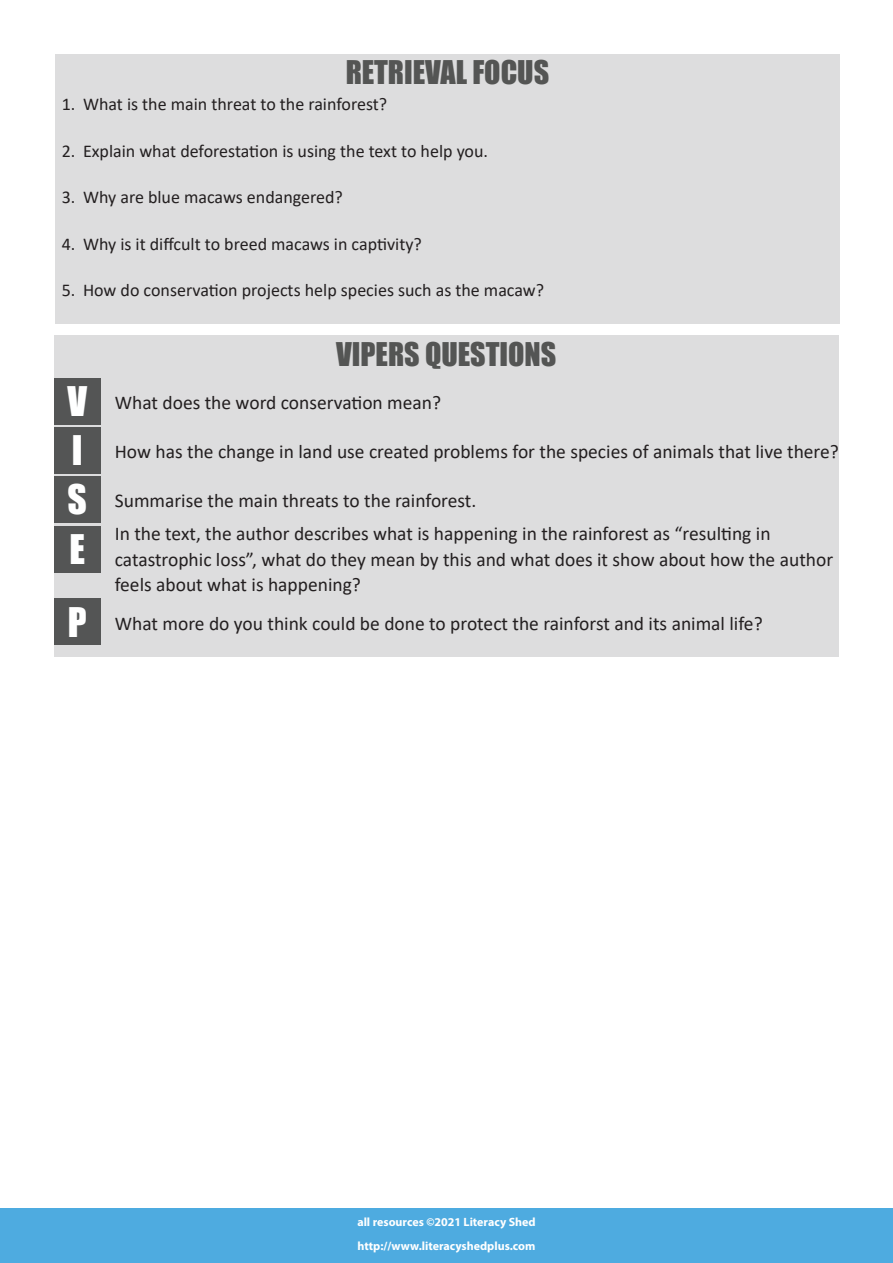
<style>
.page{position:relative;width:893px;height:1263px;background:#fff}
.page>*{position:absolute;margin:0;border:0;box-sizing:border-box;transform-origin:0 0}
.t1{font:37.5px "Impact";color:#fff}
.t2{font:30px "Impact";color:#545554}
.t3{font:19.5px/25.5px "Calibri";color:#231f20}
.t4{font:18px "Calibri";color:#231f20}
.t5{font:700 12px/24px "Myriad Pro";color:#fff}
.s1{font-family:"Impact";font-size:37.5px;color:#fff}
</style>
<div class="page">
<div style="left:0;top:1209px;width:893px;height:54px;background:#4eabe0"></div>
<div style="left:55px;top:54px;width:785px;height:269px;background:#ddddde"></div>
<div style="left:54px;top:336px;width:785px;height:321px;background:#ddddde"></div>
<div style="left:54px;top:378px;width:47px;height:47px;background:#545555"></div>
<div style="left:54px;top:427px;width:47px;height:47px;background:#545555"></div>
<div style="left:54px;top:476px;width:47px;height:47px;background:#545555"></div>
<div style="left:54px;top:526px;width:47px;height:46px;background:#545555"></div>
<div style="left:54px;top:598px;width:47px;height:47px;background:#545555"></div>
<h2 class="t2" style="left:346px;top:49px;width:205px">RETRIEVAL FOCUS</h2>
<p class="t4" style="left:62px;top:92px;width:327px">1. What is the main threat to the rainforest?</p>
<p class="t4" style="left:62px;top:138px;width:428px">2. Explain what deforestation is using the text to help you.</p>
<p class="t4" style="left:62px;top:185px;width:283px">3. Why are blue macaws endangered?</p>
<p class="t4" style="left:62px;top:231px;width:362px">4. Why is it diffcult to breed macaws in captivity?</p>
<p class="t4" style="left:62px;top:278px;width:484px">5. How do conservation projects help species such as the macaw?</p>
<h2 class="t2" style="left:336px;top:331px;width:222px">VIPERS QUESTIONS</h2>
<p class="t3" style="left:67px;top:389px;width:375px"><span class="s1">V</span> What does the word conservation mean?</p>
<p class="t3" style="left:72px;top:438px;width:768px"><span class="s1">I</span> How has the change in land use created problems for the species of animals that live there?</p>
<p class="t3" style="left:68px;top:487px;width:410px"><span class="s1">S</span> Summarise the main threats to the rainforest.</p>
<h1 class="t1" style="left:69px;top:520px;width:17px">E</h1>
<p class="t3" style="left:115px;top:521px;width:720px">In the text, the author describes what is happening in the rainforest as “resulting in catastrophic loss”, what do they mean by this and what does it show about how the author feels about what is happening?</p>
<p class="t3" style="left:68px;top:610px;width:696px"><span class="s1">P</span> What more do you think could be done to protect the rainforst and its animal life?</p>
<p class="t5" style="left:357px;top:1209px;width:180px">all resources ©2021 Literacy Shed http://www.literacyshedplus.com</p>
</div>
